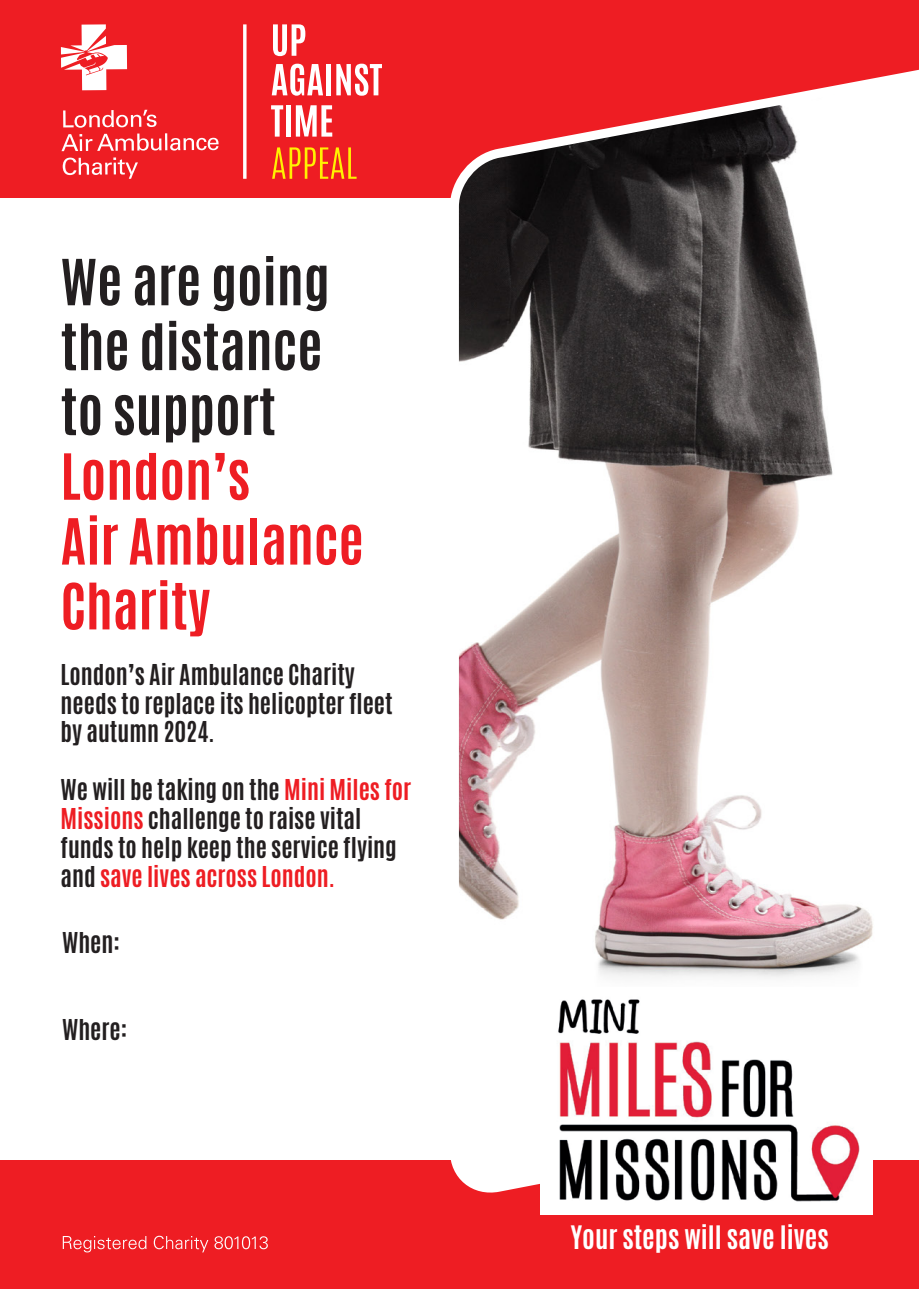
<style>
.page{position:relative;width:919px;height:1289px;background:#fff}
.page>*{position:absolute;margin:0;border:0;box-sizing:border-box;transform-origin:0 0}
.t1{font:700 54px/64.8px "Antonio";color:#231f20}
.t2{font:700 54px/64.8px "Antonio";color:#ee1d23}
.t3{font:700 27px "Antonio";color:#fff}
.t4{font:700 24px/28.8px "Antonio";color:#231f20}
.s1{color:#ee1d23}
</style>
<div class="page">
<div style="left:0;top:1160px;width:918px;height:128px;background:#ee1d23"></div>
<img style="left:63px;top:1235px;width:205px;height:14px">
<div style="left:0;top:0;width:918px;height:197px;background:#ee1d23"></div>
<svg style="left:445px;top:70px;width:473px;height:1132px"></svg>
<img style="left:540px;top:987px;width:332px;height:227px">
<svg style="left:61px;top:24px;width:185px;height:155px"></svg>
<svg style="left:273px;top:24px;width:32px;height:32px"></svg>
<svg style="left:272px;top:64px;width:51px;height:32px"></svg>
<div style="left:326px;top:64px;width:5px;height:31px;background:#fff"></div>
<svg style="left:336px;top:64px;width:46px;height:32px"></svg>
<svg style="left:271px;top:105px;width:12px;height:32px"></svg>
<div style="left:286px;top:105px;width:5px;height:32px;background:#fff"></div>
<svg style="left:296px;top:105px;width:36px;height:32px"></svg>
<svg style="left:272px;top:147px;width:84px;height:32px"></svg>
<h1 class="t1" style="left:61px;top:250px;width:271px">We are going the distance to support</h1>
<h1 class="t2" style="left:61px;top:445px;width:305px">London’s<br>Air Ambulance<br>Charity</h1>
<p class="t4" style="left:61px;top:660px;width:333px">London’s Air Ambulance Charity needs to replace its helicopter fleet by autumn 2024.</p>
<p class="t4" style="left:61px;top:775px;width:352px">We will be taking on the <span class="s1">Mini Miles for Missions</span> challenge to raise vital funds to help keep the service flying and <span class="s1">save lives across London.</span></p>
<p class="t4" style="left:62px;top:929px;width:59px">When:</p>
<p class="t4" style="left:62px;top:1015px;width:67px">Where:</p>
<p class="t3" style="left:570px;top:1217px;width:259px">Your steps will save lives</p>
</div>
